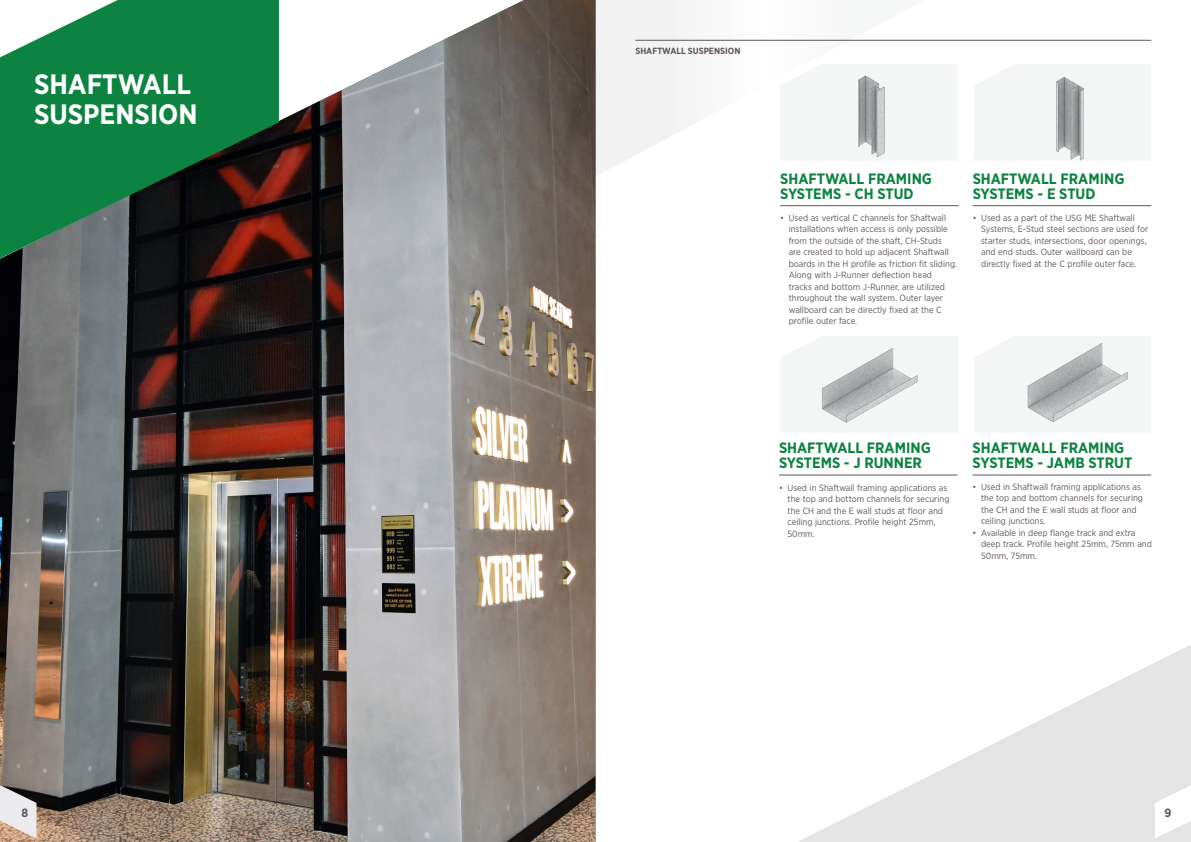
<style>
.page{position:relative;width:1191px;height:842px;background:#fff}
.page>*{position:absolute;margin:0;border:0;box-sizing:border-box;transform-origin:0 0}
.t1{font:700 28px/30px "Gotham Narrow";color:#fff}
.Helvetica_light_10pt{font:700 15px/15px "Gotham Narrow";color:#0c8340}
.t2{font:700 12px "Gotham Narrow";color:#5f565c}
.t3{font:9px/11.5px "Gotham Narrow";color:#5f565c}
.t4{font:700 9px "Gotham Narrow";color:#5f565c}
</style>
<div class="page">
<svg style="left:974px;top:336px;width:177px;height:96px"></svg>
<div style="left:975px;top:65px;width:176px;height:95px;background:#f4f5f5"></div>
<div style="left:925px;top:65px;width:32px;height:95px;background:#f4f5f5"></div>
<div style="left:781px;top:336px;width:177px;height:96px;background:#f4f5f5"></div>
<svg style="left:798px;top:645px;width:393px;height:197px"></svg>
<img style="left:0;top:0;width:595px;height:842px">
<svg style="left:0;top:0;width:279px;height:258px;background:#227041"></svg>
<svg style="left:595px;top:0;width:330px;height:177px"></svg>
<hr style="left:972px;top:475px;width:179px;height:1px;background:#5f565c">
<hr style="left:972px;top:205px;width:179px;height:1px;background:#5f565c">
<hr style="left:780px;top:205px;width:178px;height:1px;background:#5f565c">
<hr style="left:779px;top:475px;width:178px;height:1px;background:#5f565c">
<svg style="left:0;top:785px;width:36px;height:53px;background:#c9c0bc"></svg>
<svg style="left:1154px;top:785px;width:37px;height:53px"></svg>
<img style="left:1017px;top:77px;width:105px;height:84px">
<img style="left:804px;top:347px;width:131px;height:82px">
<img style="left:814px;top:76px;width:114px;height:88px">
<img style="left:1008px;top:336px;width:138px;height:92px">
<hr style="left:635px;top:40px;width:516px;height:1px;background:#5f565c">
<p class="t1" style="left:34px;top:69px;width:165px">SHAFTWALL<br>SUSPENSION</p>
<p class="t4" style="left:635px;top:45px;width:107px">SHAFTWALL SUSPENSION</p>
<p class="Helvetica_light_10pt" style="left:780px;top:171px;width:153px">SHAFTWALL FRAMING<br>SYSTEMS - CH STUD</p>
<p class="t3" style="left:788px;top:211px;width:170px;text-indent:-9px">• Used as vertical C channels for Shaftwall installations when access is only possible from the outside of the shaft, CH-Studs<br>are created to hold up adjacent Shaftwall boards in the H profile as friction fit sliding.<br>Along with J-Runner deflection head tracks and bottom J-Runner, are utilized throughout the wall system. Outer layer wallboard can be directly fixed at the C profile outer face.</p>
<p class="Helvetica_light_10pt" style="left:972px;top:171px;width:153px">SHAFTWALL FRAMING<br>SYSTEMS - E STUD</p>
<p class="t3" style="left:981px;top:211px;width:168px;text-indent:-9px">• Used as a part of the USG ME Shaftwall Systems, E-Stud steel sections are used for starter studs, intersections, door openings, and end studs. Outer wallboard can be directly fixed at the C profile outer face.</p>
<p class="Helvetica_light_10pt" style="left:779px;top:440px;width:153px">SHAFTWALL FRAMING<br>SYSTEMS - J RUNNER</p>
<p class="t3" style="left:787px;top:481px;width:163px;text-indent:-9px">• Used in Shaftwall framing applications as the top and bottom channels for securing the CH and the E wall studs at floor and ceiling junctions. Profile height 25mm, 50mm.</p>
<p class="Helvetica_light_10pt" style="left:972px;top:440px;width:161px">SHAFTWALL FRAMING<br>SYSTEMS - JAMB STRUT</p>
<p class="t3" style="left:981px;top:481px;width:163px;text-indent:-9px">• Used in Shaftwall framing applications as the top and bottom channels for securing the CH and the E wall studs at floor and ceiling junctions.</p>
<p class="t3" style="left:981px;top:527px;width:172px;text-indent:-9px">• Available in deep flange track and extra deep track. Profile height 25mm, 75mm and<br>50mm, 75mm.</p>
<p class="t2" style="left:22px;top:805px;width:8px">8</p>
<p class="t2" style="left:1164px;top:805px;width:8px">9</p>
</div>
